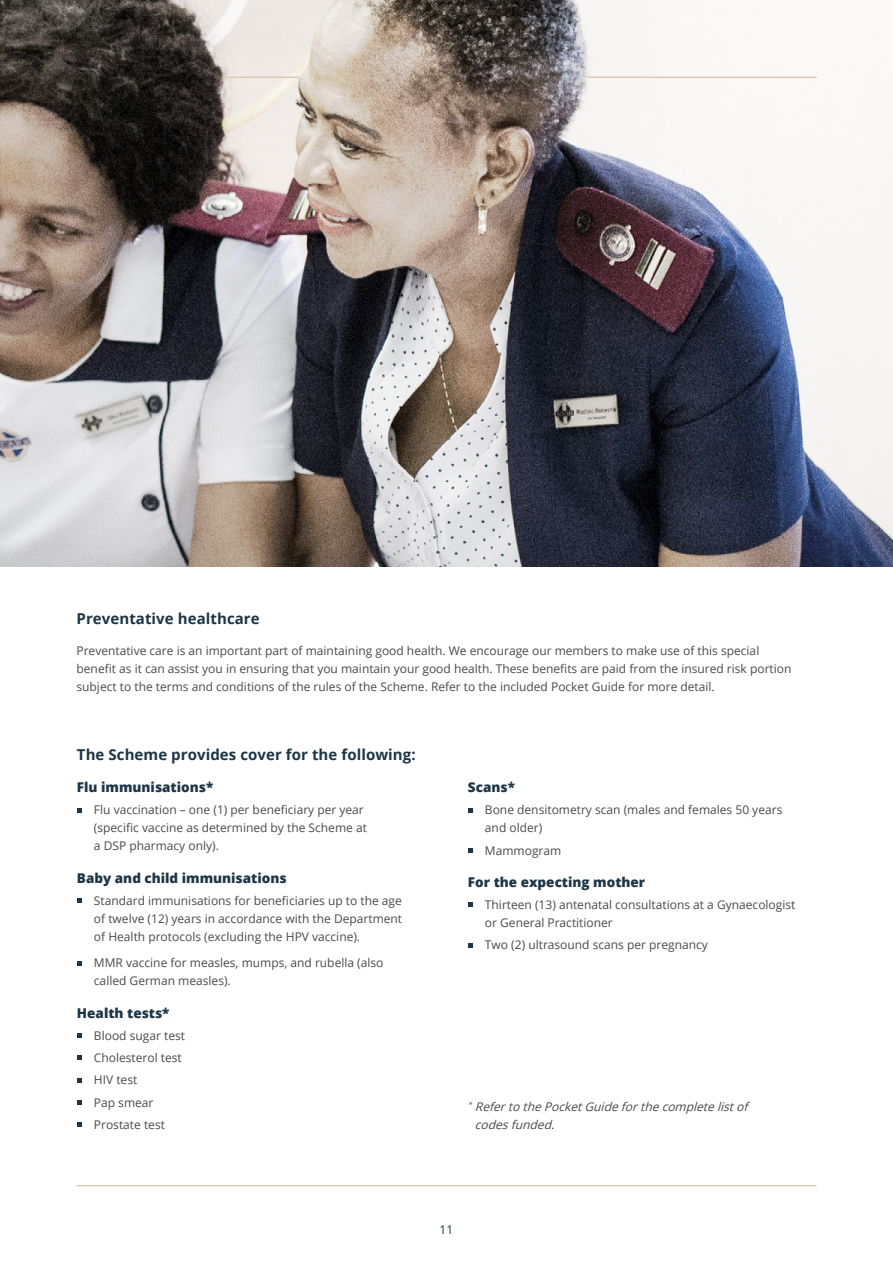
<style>
.page{position:relative;width:893px;height:1263px;background:#fff}
.page>*{position:absolute;margin:0;border:0;box-sizing:border-box;transform-origin:0 0}
.t1{font:700 15px "Open Sans";letter-spacing:.005em;color:#1d3545}
.t2{font:800 13.5px "Open Sans";color:#1d3545}
.t3{font:12px/18px "Open Sans";color:#4a4a49}
.t4{font:italic 12px/18px "Open Sans";color:#4a4a49}
.t5{font:12px "Open Sans";color:#1d3545}
</style>
<div class="page">
<hr style="left:77px;top:1185px;width:739px;height:1px;background:#e0c8b1">
<img style="left:0;top:0;width:893px;height:566px">
<svg style="left:77px;top:808px;width:4px;height:4px"></svg>
<svg style="left:77px;top:898px;width:4px;height:5px"></svg>
<svg style="left:77px;top:961px;width:4px;height:4px"></svg>
<svg style="left:77px;top:1033px;width:4px;height:5px"></svg>
<svg style="left:77px;top:1056px;width:4px;height:4px"></svg>
<svg style="left:77px;top:1078px;width:4px;height:4px"></svg>
<svg style="left:77px;top:1100px;width:4px;height:4px"></svg>
<svg style="left:77px;top:1122px;width:4px;height:5px"></svg>
<svg style="left:468px;top:808px;width:4px;height:4px"></svg>
<svg style="left:468px;top:848px;width:4px;height:4px"></svg>
<svg style="left:468px;top:903px;width:4px;height:4px"></svg>
<svg style="left:468px;top:943px;width:4px;height:4px"></svg>
<hr style="left:587px;top:77px;width:230px;height:1px;background:#e0c8b1">
<hr style="left:223px;top:77px;width:76px;height:1px;background:#e0c8b1">
<p class="t1" style="left:77px;top:608px;width:185px">Preventative healthcare</p>
<p class="t3" style="left:77px;top:641px;width:716px">Preventative care is an important part of maintaining good health. We encourage our members to make use of this special benefit as it can assist you in ensuring that you maintain your good health. These benefits are paid from the insured risk portion subject to the terms and conditions of the rules of the Scheme. Refer to the included Pocket Guide for more detail.</p>
<p class="t1" style="left:77px;top:744px;width:340px">The Scheme provides cover for the following:</p>
<p class="t2" style="left:77px;top:777px;width:138px">Flu immunisations*</p>
<p class="t3" style="left:94px;top:801px;width:274px">Flu vaccination – one (1) per beneficiary per year (specific vaccine as determined by the Scheme at a DSP pharmacy only).</p>
<p class="t2" style="left:77px;top:867px;width:211px">Baby and child immunisations</p>
<p class="t3" style="left:94px;top:891px;width:310px;text-align:justify">Standard immunisations for beneficiaries up to the age of twelve (12) years in accordance with the Department of Health protocols (excluding the HPV vaccine).</p>
<p class="t3" style="left:94px;top:954px;width:291px">MMR vaccine for measles, mumps, and rubella (also called German measles).</p>
<p class="t2" style="left:77px;top:1002px;width:94px">Health tests*</p>
<p class="t3" style="left:94px;top:1024px;width:93px;line-height:22.2px">Blood sugar test<br>Cholesterol test<br>HIV test<br>Pap smear<br>Prostate test</p>
<p class="t2" style="left:468px;top:777px;width:48px">Scans*</p>
<p class="t3" style="left:485px;top:801px;width:299px">Bone densitometry scan (males and females 50 years and older)</p>
<p class="t3" style="left:485px;top:841px;width:78px">Mammogram</p>
<p class="t2" style="left:468px;top:872px;width:179px">For the expecting mother</p>
<p class="t3" style="left:485px;top:895px;width:312px">Thirteen (13) antenatal consultations at a Gynaecologist or General Practitioner</p>
<p class="t3" style="left:485px;top:936px;width:224px">Two (2) ultrasound scans per pregnancy</p>
<p class="t4" style="left:475px;top:1097px;width:278px;text-indent:-7px"><sup>*</sup> RefertothePocketGuideforthecompletelistof codesfunded.</p>
<p class="t5" style="left:440px;top:1222px;width:15px">11</p>
</div>
